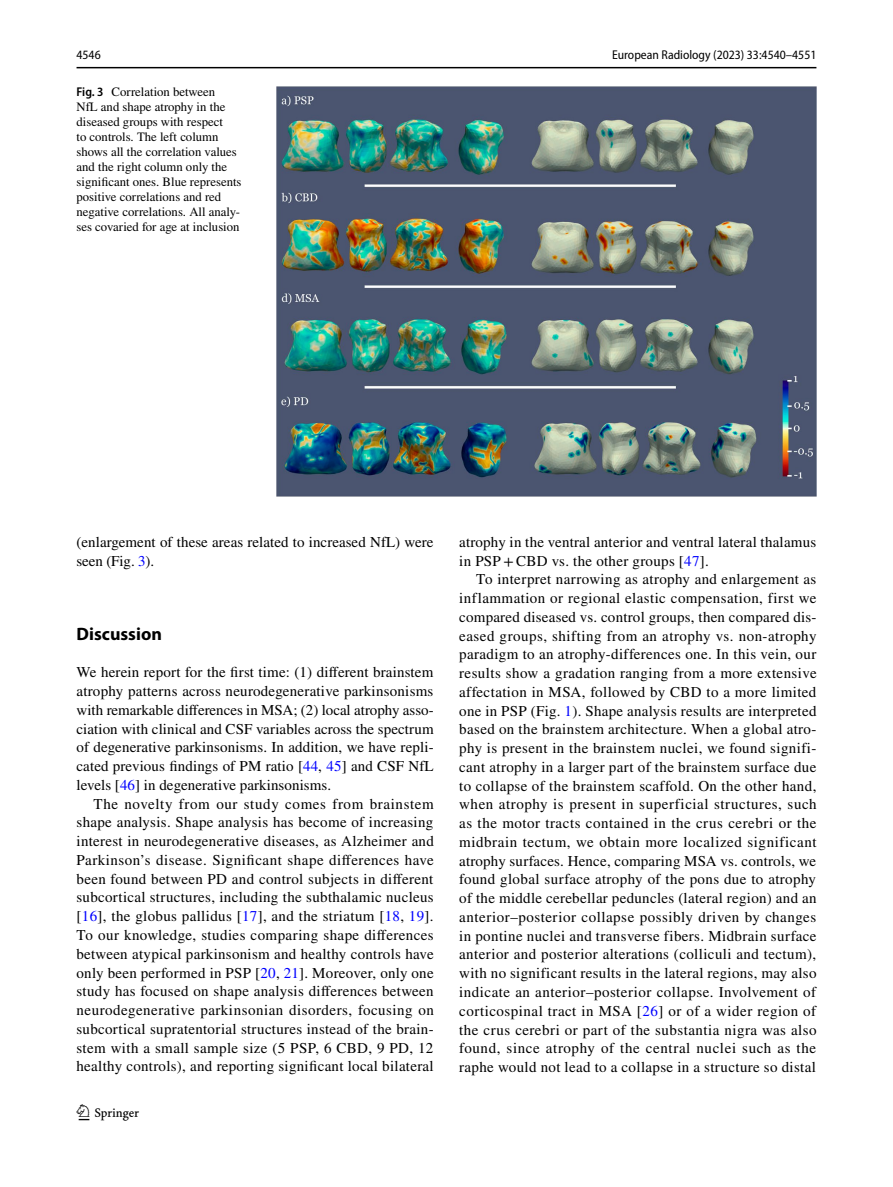
<style>
.page{position:relative;width:893px;height:1187px;background:#fff}
.page>*{position:absolute;margin:0;border:0;box-sizing:border-box;transform-origin:0 0}
.t1{font:22.5px "Springnew Regular 3";color:#000}
.t2{font:700 18px "Myriad Pro";color:#000}
.t3{font:15px/18.8px "STIX";letter-spacing:.015em;color:#000;text-align:justify}
.t4{font:12.75px/15px "STIX";color:#000}
.t5{font:semi-condensed 12.75px "Myriad Pro";color:#000}
.s1{font-family:"Myriad Pro";font-weight:600;font-stretch:semi-condensed}
.s2{color:#00f}
</style>
<div class="page">
<hr style="left:77px;top:67px;width:739px;height:1px;background:#000">
<img style="left:276px;top:87px;width:540px;height:409px">
<p class="t5" style="left:77px;top:48px;width:26px">4546</p>
<p class="t5" style="left:612px;top:48px;width:206px">European Radiology (2023) 33:4540–4551</p>
<p class="t4" style="left:77px;top:85px;width:166px"><span class="s1">Fig. 3</span> Correlation between<br>NfL and shape atrophy in the diseased groups with respect<br>to controls. The left column shows all the correlation values and the right column only the significant ones. Blue represents positive correlations and red negative correlations. All analy&shy;ses covaried for age at inclusion</p>
<p class="t3" style="left:77px;top:533px;width:358px">(enlargement of these areas related to increased NfL) were seen (Fig. <span class="s2">3</span>).</p>
<p class="t2" style="left:77px;top:622px;width:87px">Discussion</p>
<p class="t3" style="left:77px;top:664px;width:359px">We herein report for the first time: (1) different brainstem atrophy patterns across neurodegenerative parkinsonisms with remarkable differences in MSA; (2) local atrophy asso&shy;ciation with clinical and CSF variables across the spectrum of degenerative parkinsonisms. In addition, we have repli&shy;cated previous findings of PM ratio [<span class="s2">44</span>, <span class="s2">45</span>] and CSF NfL levels [<span class="s2">46</span>] in degenerative parkinsonisms.</p>
<p class="t3" style="left:77px;top:795px;width:359px;text-indent:17px">The novelty from our study comes from brainstem shape analysis. Shape analysis has become of increasing interest in neurodegenerative diseases, as Alzheimer and Parkinson’s disease. Significant shape differences have been found between PD and control subjects in different subcortical structures, including the subthalamic nucleus [<span class="s2">16</span>], the globus pallidus [<span class="s2">17</span>], and the striatum [<span class="s2">18</span>, <span class="s2">19</span>].<br>To our knowledge, studies comparing shape differences between atypical parkinsonism and healthy controls have only been performed in PSP [<span class="s2">20</span>, <span class="s2">21</span>]. Moreover, only one study has focused on shape analysis differences between neurodegenerative parkinsonian disorders, focusing on subcortical supratentorial structures instead of the brain&shy;stem with a small sample size (5 PSP, 6 CBD, 9 PD, 12 healthy controls), and reporting significant local bilateral</p>
<h1 class="t1" style="left:79px;top:1104px;width:62px">1 3</h1>
<p class="t3" style="left:459px;top:533px;width:358px">atrophy in the ventral anterior and ventral lateral thalamus in PSP+CBD vs. the other groups [<span class="s2">47</span>].</p>
<p class="t3" style="left:459px;top:571px;width:359px;text-indent:17px">To interpret narrowing as atrophy and enlargement as inflammation or regional elastic compensation, first we compared diseased vs. control groups, then compared dis&shy;eased groups, shifting from an atrophy vs. non-atrophy paradigm to an atrophy-differences one. In this vein, our results show a gradation ranging from a more extensive affectation in MSA, followed by CBD to a more limited one in PSP (Fig. <span class="s2">1</span>). Shape analysis results are interpreted based on the brainstem architecture. When a global atro&shy;phy is present in the brainstem nuclei, we found signifi&shy;cant atrophy in a larger part of the brainstem surface due to collapse of the brainstem scaffold. On the other hand, when atrophy is present in superficial structures, such as the motor tracts contained in the crus cerebri or the midbrain tectum, we obtain more localized significant atrophy surfaces. Hence, comparing MSA vs. controls, we found global surface atrophy of the pons due to atrophy of the middle cerebellar peduncles (lateral region) and an anterior–posterior collapse possibly driven by changes in pontine nuclei and transverse fibers. Midbrain surface anterior and posterior alterations (colliculi and tectum), with no significant results in the lateral regions, may also indicate an anterior–posterior collapse. Involvement of corticospinal tract in MSA [<span class="s2">26</span>] or of a wider region of the crus cerebri or part of the substantia nigra was also found, since atrophy of the central nuclei such as the raphe would not lead to a collapse in a structure so distal</p>
</div>
